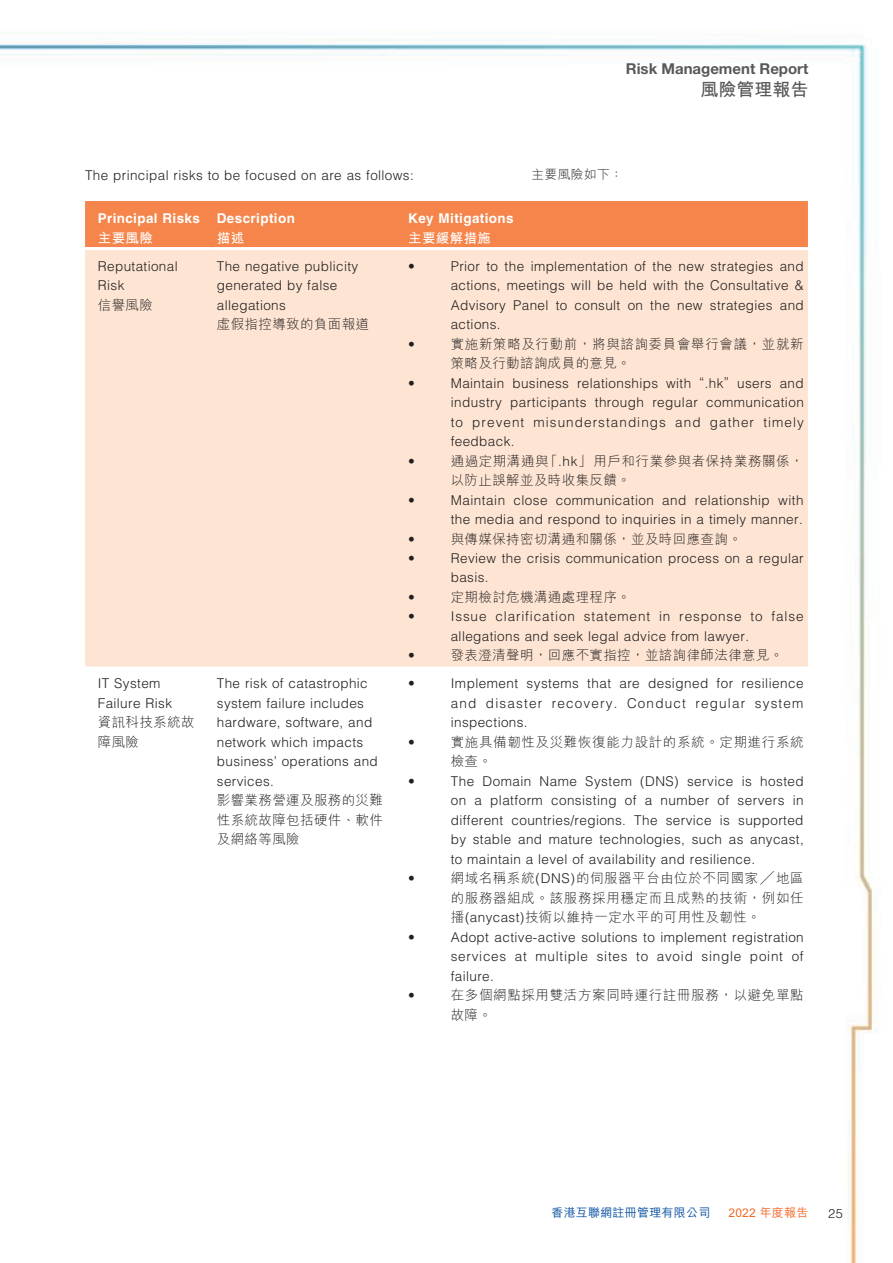
<style>
.page{position:relative;width:893px;height:1263px;background:#fff}
.page>*{position:absolute;margin:0;border:0;box-sizing:border-box;transform-origin:0 0}
.t1{font:700 18px "M Hei HK";color:#57585a}
.t2{font:700 15px "Helvetica Neue LT Std";color:#57585a}
.t3{font:300 13.5px/19.5px "Helvetica LT Std";letter-spacing:.03em;color:#231f20}
.t4{font:300 13.5px/19.5px "M Hei HK";letter-spacing:.03em;color:#231f20}
.t5{font:300 13.5px/19.5px "Helvetica LT Std";letter-spacing:.065em;color:#231f20}
.t6{font:300 13.5px/19.5px "M Hei HK";letter-spacing:.05em;color:#231f20}
.t7{font:700 13.5px "Helvetica LT Std";letter-spacing:.03em;color:#fff}
.t8{font:700 13.5px "M Hei HK";letter-spacing:.03em;color:#fff}
.t9{font:300 12.75px "M Hei HK";letter-spacing:.03em;color:#231f20}
.t10{font:300 12.75px "Helvetica LT Std";color:#231f20}
.t11{font:500 12px "M Hei HK";letter-spacing:.02em;color:#0c53a2}
.t12{font:500 12px "M Hei HK";letter-spacing:.02em;color:#f36826}
.s1{font-family:"Helvetica LT Std"}
</style>
<div class="page">
<img style="left:0;top:39px;width:878px;height:1224px">
<div style="left:85px;top:201px;width:723px;height:46px;background:#f5854a"></div>
<div style="left:85px;top:250px;width:723px;height:417px;background:#fee5d3"></div>
<hr style="left:85px;top:247px;width:128px;height:3px;background:#fff">
<hr style="left:213px;top:247px;width:191px;height:3px;background:#fff">
<hr style="left:404px;top:247px;width:404px;height:3px;background:#fff">
<p class="t2" style="left:626px;top:59px;width:184px">Risk Management Report</p>
<h1 class="t1" style="left:700px;top:76px;width:109px">風險管理報告</h1>
<p class="t3" style="left:85px;top:165px;width:330px">The principal risks to be focused on are as follows:</p>
<p class="t7" style="left:98px;top:210px;width:104px">Principal Risks</p>
<p class="t8" style="left:98px;top:228px;width:57px">主要風險</p>
<p class="t7" style="left:217px;top:210px;width:80px">Description</p>
<p class="t8" style="left:217px;top:228px;width:29px">描述</p>
<p class="t7" style="left:408px;top:210px;width:107px">Key Mitigations</p>
<p class="t8" style="left:408px;top:228px;width:84px">主要緩解措施</p>
<p class="t9" style="left:531px;top:168px;width:93px">主要風險如下：</p>
<p class="t3" style="left:98px;top:256px;width:81px">Reputational<br>Risk</p>
<p class="t4" style="left:98px;top:295px;width:57px">信譽風險</p>
<p class="t3" style="left:217px;top:256px;width:143px">The negative publicity generated by false allegations</p>
<p class="t4" style="left:217px;top:314px;width:154px">虛假指控導致的負面報道</p>
<p class="t3" style="left:98px;top:674px;width:76px">IT System<br>Failure Risk</p>
<p class="t4" style="left:98px;top:712px;width:98px">資訊科技系統故障風險</p>
<p class="t3" style="left:217px;top:674px;width:162px">The risk of catastrophic system failure includes hardware, software, and network which impacts business’ operations and services.</p>
<p class="t4" style="left:217px;top:790px;width:168px;text-align:justify">影響業務營運及服務的災難性系統故障包括硬件、軟件及網絡等風險</p>
<p class="t3" style="left:408px;top:256px;width:8px">•</p>
<p class="t3" style="left:451px;top:256px;width:355px;text-align:justify">Prior to the implementation of the new strategies and actions, meetings will be held with the Consultative &amp; Advisory Panel to consult on the new strategies and actions.</p>
<p class="t3" style="left:408px;top:334px;width:8px">•</p>
<p class="t4" style="left:451px;top:334px;width:354px">實施新策略及行動前，將與諮詢委員會舉行會議，並就新策略及行動諮詢成員的意見。</p>
<p class="t3" style="left:408px;top:373px;width:8px">•</p>
<p class="t3" style="left:451px;top:373px;width:355px;text-align:justify">Maintain business relationships with “.hk” users and industry participants through regular communication to prevent misunderstandings and gather timely feedback.</p>
<p class="t3" style="left:408px;top:451px;width:8px">•</p>
<p class="t4" style="left:451px;top:451px;width:354px">通過定期溝通與「<span class="s1">.hk</span>」用戶和行業參與者保持業務關係，以防止誤解並及時收集反饋。</p>
<p class="t3" style="left:408px;top:490px;width:8px">•</p>
<p class="t3" style="left:451px;top:490px;width:354px">Maintain close communication and relationship with the media and respond to inquiries in a timely manner.</p>
<p class="t3" style="left:408px;top:529px;width:8px">•</p>
<p class="t4" style="left:451px;top:529px;width:293px">與傳媒保持密切溝通和關係，並及時回應查詢。</p>
<p class="t3" style="left:408px;top:548px;width:8px">•</p>
<p class="t3" style="left:451px;top:548px;width:355px">Review the crisis communication process on a regular basis.</p>
<p class="t3" style="left:408px;top:587px;width:8px">•</p>
<p class="t4" style="left:451px;top:587px;width:182px">定期檢討危機溝通處理程序。</p>
<p class="t3" style="left:408px;top:607px;width:8px">•</p>
<p class="t5" style="left:451px;top:607px;width:354px">Issue clarification statement in response to false allegations and seek legal advice from lawyer.</p>
<p class="t3" style="left:408px;top:646px;width:8px">•</p>
<p class="t4" style="left:451px;top:645px;width:334px">發表澄清聲明，回應不實指控，並諮詢律師法律意見。</p>
<p class="t3" style="left:408px;top:674px;width:8px">•</p>
<p class="t3" style="left:451px;top:674px;width:354px;text-align:justify">Implement systems that are designed for resilience and disaster recovery. Conduct regular system inspections.</p>
<p class="t3" style="left:408px;top:732px;width:8px">•</p>
<p class="t6" style="left:451px;top:732px;width:354px">實施具備韌性及災難恢復能力設計的系統。定期進行系統檢查。</p>
<p class="t3" style="left:408px;top:771px;width:8px">•</p>
<p class="t3" style="left:451px;top:771px;width:355px;text-align:justify">The Domain Name System (DNS) service is hosted on a platform consisting of a number of servers in different countries/regions. The service is supported by stable and mature technologies, such as anycast, to maintain a level of availability and resilience.</p>
<p class="t3" style="left:408px;top:869px;width:8px">•</p>
<p class="t4" style="left:451px;top:868px;width:354px;text-align:justify">網域名稱系統<span class="s1">(DNS)</span>的伺服器平台由位於不同國家╱地區的服務器組成。該服務採用穩定而且成熟的技術，例如任播<span class="s1">(anycast)</span>技術以維持一定水平的可用性及韌性。</p>
<p class="t3" style="left:408px;top:927px;width:8px">•</p>
<p class="t3" style="left:451px;top:927px;width:355px;text-align:justify">Adopt active-active solutions to implement registration services at multiple sites to avoid single point of failure.</p>
<p class="t3" style="left:408px;top:986px;width:8px">•</p>
<p class="t6" style="left:451px;top:985px;width:354px">在多個網點採用雙活方案同時運行註冊服務，以避免單點故障。</p>
<p class="t11" style="left:551px;top:1204px;width:160px">香港互聯網註冊管理有限公司</p>
<p class="t12" style="left:728px;top:1204px;width:81px">2022 年度報告</p>
<p class="t10" style="left:828px;top:1205px;width:16px">25</p>
</div>
